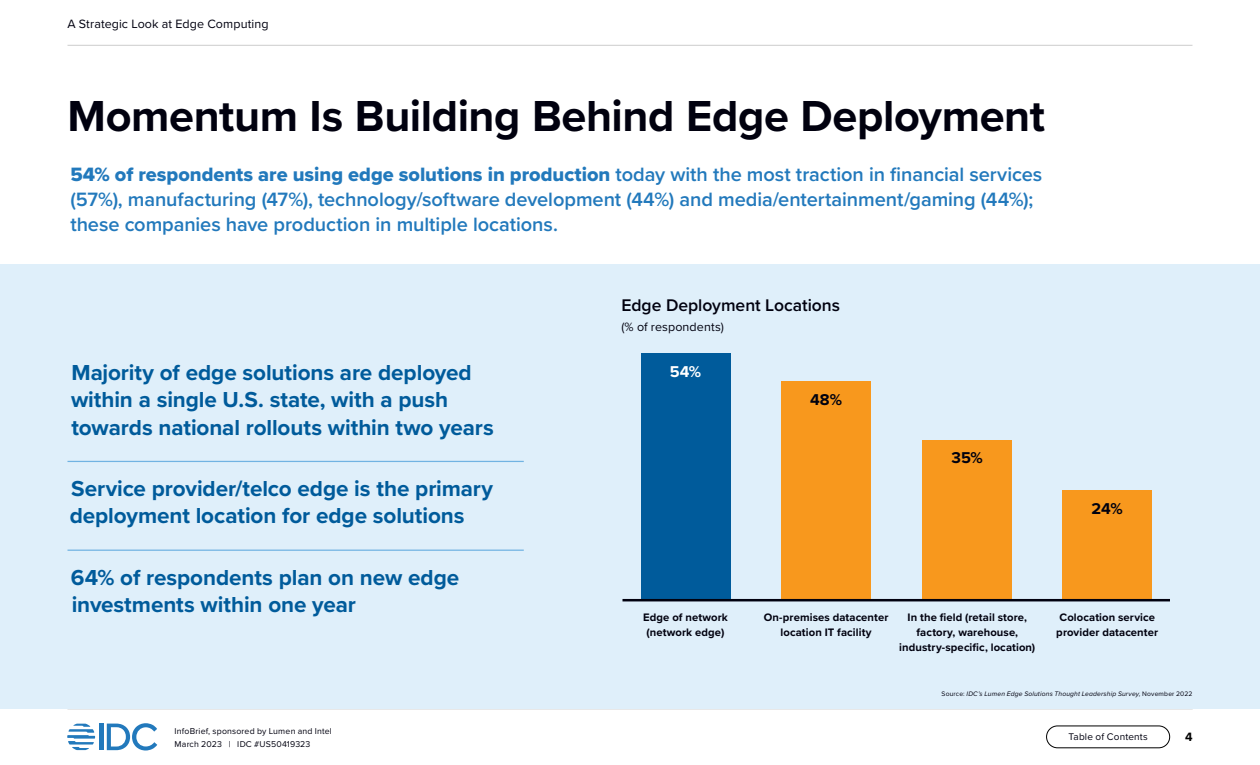
<style>
.page{position:relative;width:1260px;height:765px;background:#fff}
.page>*{position:absolute;margin:0;border:0;box-sizing:border-box;transform-origin:0 0}
.t1{font:700 45px "Proxima Nova";letter-spacing:-.01em;color:#01010f}
.t2{font:700 22.5px/27.5px "Proxima Nova";letter-spacing:-.005em;color:#005b9b}
.t3{font:600 20px/25px "Proxima Nova";letter-spacing:-.005em;color:#2279bc}
.t4{font:20px "Proxima Nova Extrabld";color:#2279bc}
.t5{font:600 17.5px "Proxima Nova";color:#01010f}
.t6{font:700 16.25px "Proxima Nova";color:#01010f}
.t7{font:700 16.25px "Proxima Nova";color:#fff}
.t8{font:12.5px "Proxima Nova";letter-spacing:.01em;color:#01010f}
.t9{font:700 12.5px "Proxima Nova";color:#000}
.t10{font:700 11.25px/15px "Proxima Nova";letter-spacing:.01em;color:#01010f;text-align:center}
.t11{font:10px "Proxima Nova";letter-spacing:.015em;color:#01010f}
.t12{font:8.75px/12.5px "Proxima Nova";letter-spacing:.02em;color:#01010f}
.t13{font:italic 6.75px "Proxima Nova";letter-spacing:.02em;color:#01010f}
.s1{font-family:"Proxima Nova";font-weight:600}
.s2{font-style:normal}
</style>
<div class="page">
<hr style="left:99px;top:724px;width:4px;height:26px;background:#2279bc">
<svg style="left:107px;top:723px;width:50px;height:28px"></svg>
<svg style="left:67px;top:724px;width:28px;height:26px"></svg>
<hr style="left:68px;top:45px;width:1124px;height:1px;background:#ccc">
<hr style="left:68px;top:709px;width:1125px;height:1px;background:#ccc">
<div style="left:1046px;top:726px;width:124px;height:22px;border:1px solid #000;border-radius:11px"></div>
<div style="left:0;top:264px;width:1260px;height:445px;background:#dfeffa"></div>
<div style="left:641px;top:354px;width:89px;height:245px;background:#005b9b"></div>
<div style="left:781px;top:381px;width:90px;height:218px;background:#f8981d"></div>
<div style="left:1062px;top:491px;width:90px;height:108px;background:#f8981d"></div>
<div style="left:922px;top:440px;width:90px;height:159px;background:#f8981d"></div>
<hr style="left:622px;top:599px;width:548px;height:2px;background:#01010f">
<hr style="left:68px;top:461px;width:456px;height:1px;background:#71b3e2">
<hr style="left:68px;top:550px;width:456px;height:1px;background:#71b3e2">
<p class="t8" style="left:68px;top:14px;width:203px">A Strategic Look at Edge Computing</p>
<h1 class="t1" style="left:68px;top:83px;width:979px">Momentum Is Building Behind Edge Deployment</h1>
<p class="t4" style="left:70px;top:159px;width:973px">54% of respondents are using edge solutions in production <span class="s1">today with the most traction in financial services</span></p>
<p class="t3" style="left:70px;top:186px;width:965px">(57%), manufacturing (47%), technology/software development (44%) and media/entertainment/gaming (44%); these companies have production in multiple locations.</p>
<p class="t2" style="left:71px;top:358px;width:424px">Majority of edge solutions are deployed within a single U.S. state, with a push towards national rollouts within two years</p>
<p class="t2" style="left:70px;top:474px;width:425px">Service provider/telco edge is the primary deployment location for edge solutions</p>
<p class="t2" style="left:71px;top:563px;width:390px">64% of respondents plan on new edge investments within one year</p>
<p class="t12" style="left:175px;top:725px;width:159px">InfoBrief, sponsored by Lumen and Intel<br>March 2023 | IDC #US50419323</p>
<p class="t5" style="left:621px;top:292px;width:220px">Edge Deployment Locations</p>
<p class="t8" style="left:621px;top:317px;width:104px">(% of respondents)</p>
<p class="t7" style="left:670px;top:360px;width:33px">54%</p>
<p class="t6" style="left:810px;top:387px;width:33px">48%</p>
<p class="t6" style="left:952px;top:446px;width:33px">35%</p>
<p class="t6" style="left:1092px;top:496px;width:33px">24%</p>
<p class="t10" style="left:643px;top:609px;width:86px">Edge of network (network edge)</p>
<p class="t10" style="left:764px;top:609px;width:126px">On-premises datacenter location IT facility</p>
<p class="t10" style="left:1056px;top:609px;width:103px;text-align:left">Colocation service provider datacenter</p>
<p class="t10" style="left:899px;top:609px;width:138px">In the field (retail store, factory, warehouse, industry-specific, location)</p>
<p class="t13" style="left:942px;top:689px;width:252px"><span class="s2">Source:</span> IDC’s Lumen Edge Solutions Thought Leadership Survey, <span class="s2">November 2022</span></p>
<p class="t11" style="left:1068px;top:729px;width:81px">Table of Contents</p>
<p class="t9" style="left:1185px;top:727px;width:9px">4</p>
</div>
